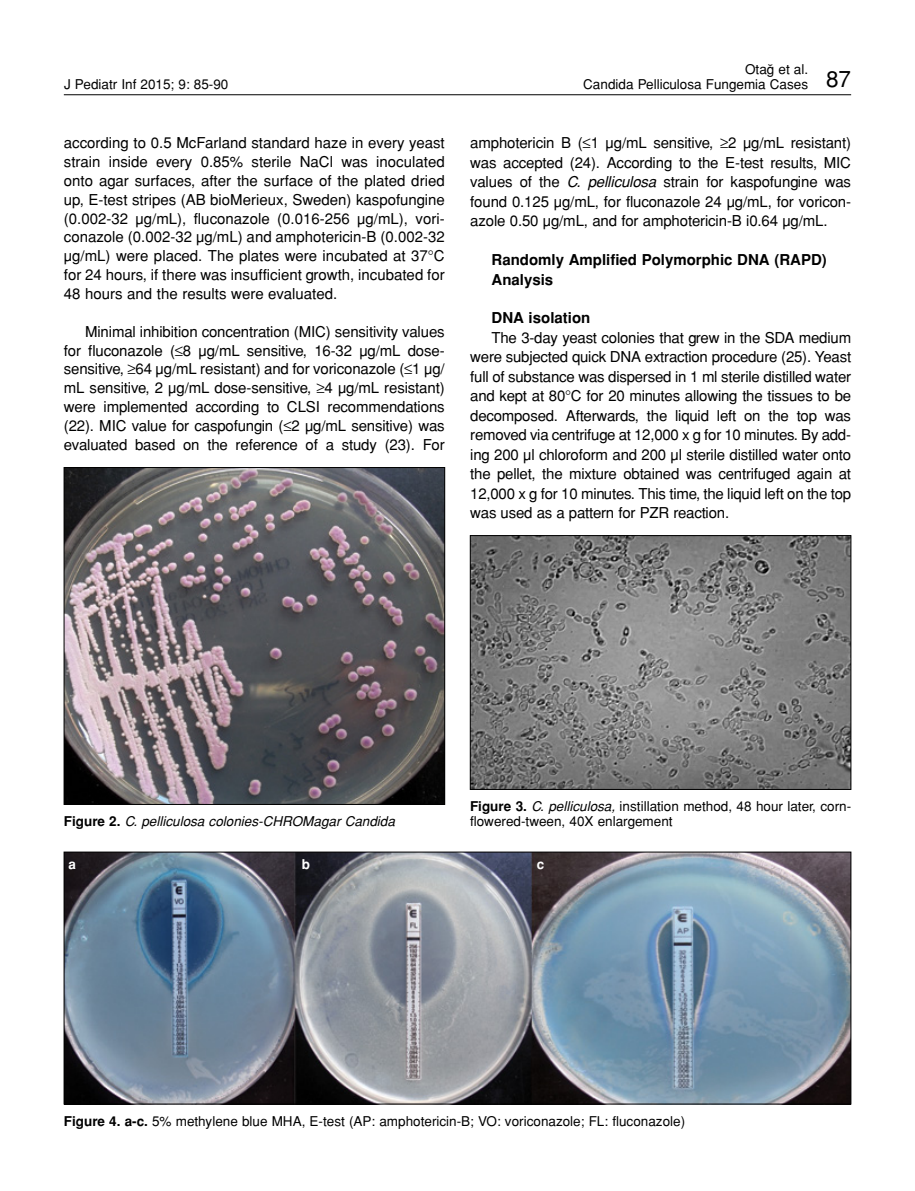
<style>
.page{position:relative;width:915px;height:1191px;background:#fff}
.page>*{position:absolute;margin:0;border:0;box-sizing:border-box;transform-origin:0 0}
.t1{font:22.5px "Helvetica Normal Tr";color:#000}
.t2{font:15px/18.9px "Helvetica Normal Tr";letter-spacing:-.01em;color:#000;text-align:justify}
.t3{font:700 15px/19.5px "Helvetica Tr";color:#000}
.t4{font:13.5px/15px "Helvetica Normal Tr";color:#000}
.t5{font:italic 13.5px "Helvetica Tr";color:#000}
.t6{font:700 13.5px "Helvetica Tr";color:#fff}
.s1{font-family:"Helvetica Tr";font-style:italic}
.s2{font-weight:700;font-style:normal}
.s3{font-family:"Helvetica Tr";font-weight:700}
</style>
<div class="page">
<img style="left:66px;top:469px;width:377px;height:333px">
<div style="left:64px;top:467px;width:381px;height:337px;border:1px solid #000"></div>
<img style="left:472px;top:537px;width:376px;height:250px">
<div style="left:470px;top:535px;width:380px;height:254px;border:1px solid #000"></div>
<img style="left:66px;top:854px;width:782px;height:248px">
<div style="left:64px;top:852px;width:786px;height:252px;border:1px solid #000"></div>
<hr style="left:64px;top:94px;width:786px;height:1px;background:#000">
<p class="t4" style="left:744px;top:61px;width:65px">Otağ et al.</p>
<p class="t4" style="left:64px;top:76px;width:166px">J Pediatr Inf 2015; 9: 85-90</p>
<p class="t4" style="left:583px;top:76px;width:226px">Candida Pelliculosa Fungemia Cases</p>
<h1 class="t1" style="left:825px;top:65px;width:27px">87</h1>
<p class="t2" style="left:64px;top:133px;width:382px">according to 0.5 McFarland standard haze in every yeast strain inside every 0.85% sterile NaCl was inoculated onto agar surfaces, after the surface of the plated dried up, E-test stripes (AB bioMerieux, Sweden) kaspofungine (0.002-32 µg/mL), fluconazole (0.016-256 µg/mL), vori&shy;conazole (0.002-32 µg/mL) and amphotericin-B (0.002-32 µg/mL) were placed. The plates were incubated at 37°C for 24 hours, if there was insufficient growth, incubated for 48 hours and the results were evaluated.</p>
<p class="t2" style="left:64px;top:322px;width:382px;text-indent:21px">Minimal inhibition concentration (MIC) sensitivity values for fluconazole (≤8 μg/mL sensitive, 16-32 μg/mL dose&shy;sensitive, ≥64 μg/mL resistant) and for voriconazole (≤1 μg/ mL sensitive, 2 μg/mL dose-sensitive, ≥4 μg/mL resistant) were implemented according to CLSI recommendations (22). MIC value for caspofungin (≤2 μg/mL sensitive) was evaluated based on the reference of a study (23). For</p>
<p class="t2" style="left:470px;top:133px;width:382px;line-height:19.5px">amphotericin B (≤1 μg/mL sensitive, ≥2 μg/mL resistant) was accepted (24). According to the E-test results, MIC values of the <span class="s1">C. pelliculosa</span> strain for kaspofungine was found 0.125 µg/mL, for fluconazole 24 µg/mL, for voricon&shy;azole 0.50 µg/mL, and for amphotericin-B i0.64 µg/mL.</p>
<p class="t3" style="left:491px;top:250px;width:337px">Randomly Amplified Polymorphic DNA (RAPD)<br>Analysis</p>
<p class="t3" style="left:491px;top:308px;width:100px">DNA isolation</p>
<p class="t2" style="left:470px;top:328px;width:382px;line-height:19.5px;text-indent:21px">The 3-day yeast colonies that grew in the SDA medium were subjected quick DNA extraction procedure (25). Yeast full of substance was dispersed in 1 ml sterile distilled water and kept at 80°C for 20 minutes allowing the tissues to be decomposed. Afterwards, the liquid left on the top was removed via centrifuge at 12,000 x g for 10 minutes. By add&shy;ing 200 µl chloroform and 200 µl sterile distilled water onto the pellet, the mixture obtained was centrifuged again at 12,000 x g for 10 minutes. This time, the liquid left on the top was used as a pattern for PZR reaction.</p>
<p class="t5" style="left:64px;top:813px;width:332px"><span class="s2">Figure 2.</span> C. pelliculosa colonies-CHROMagar Candida</p>
<p class="t4" style="left:470px;top:799px;width:382px"><span class="s3">Figure 3.</span> <span class="s1">C. pelliculosa,</span> instillation method, 48 hour later, corn&shy;flowered-tween, 40X enlargement</p>
<p class="t6" style="left:68px;top:856px;width:9px">a</p>
<p class="t6" style="left:301px;top:856px;width:10px">b</p>
<p class="t6" style="left:536px;top:856px;width:9px">c</p>
<p class="t4" style="left:64px;top:1114px;width:622px"><span class="s3">Figure 4. a-c.</span> 5% methylene blue MHA, E-test (AP: amphotericin-B; VO: voriconazole; FL: fluconazole)</p>
</div>
